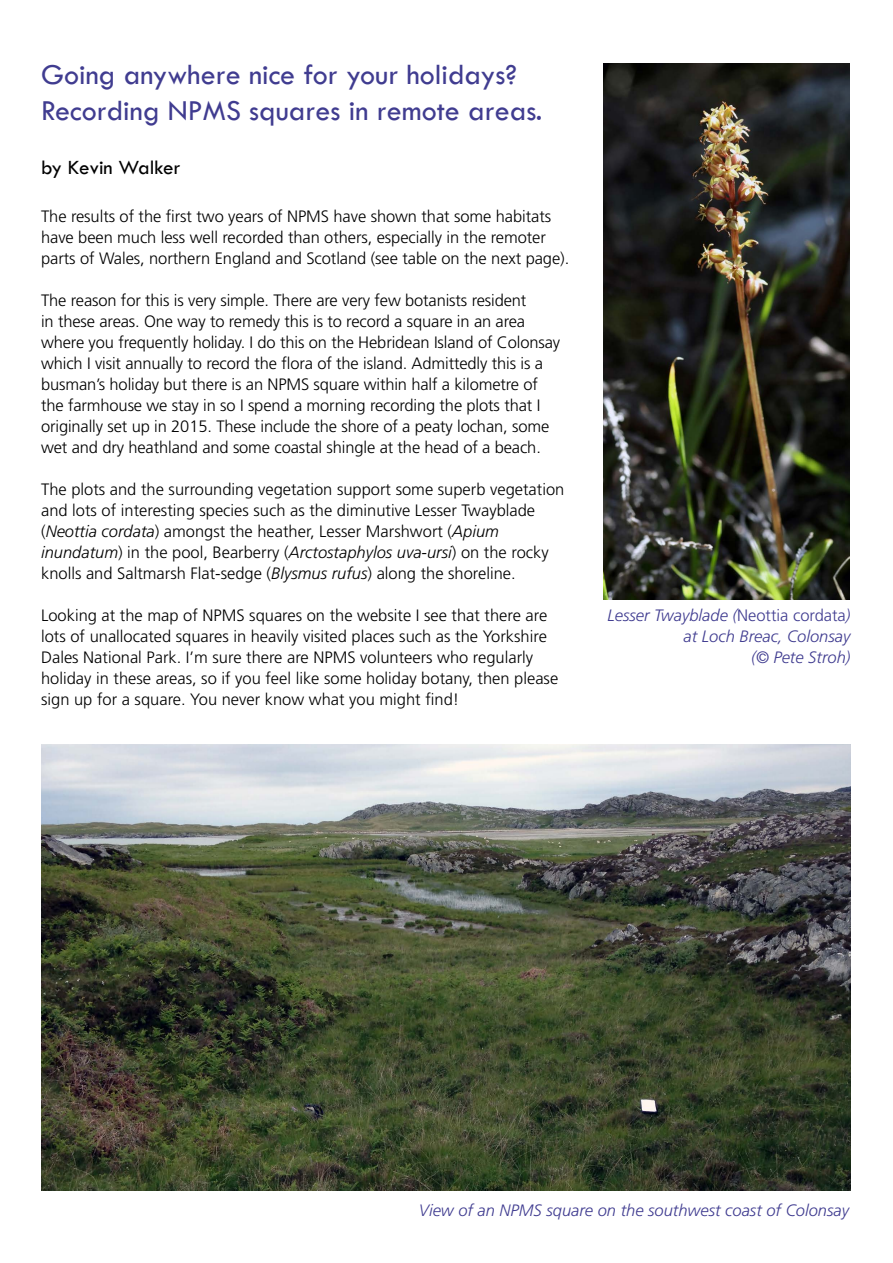
<style>
.page{position:relative;width:893px;height:1263px;background:#fff}
.page>*{position:absolute;margin:0;border:0;box-sizing:border-box;transform-origin:0 0}
.t1{font:30px/36px "Tw Cen";color:#403c90}
.t2{font:21px "Tw Cen";color:#000}
.t3{font:300 16.5px/21px "Frutiger LT Std";letter-spacing:-.005em;color:#000}
.t4{font:italic 300 16.5px/21px "Frutiger LT Std";color:#403c90;text-align:right}
.s1{font-style:italic}
.s2{font-style:normal}
</style>
<div class="page">
<img style="left:41px;top:744px;width:809px;height:447px">
<img style="left:604px;top:64px;width:245px;height:536px">
<h1 class="t1" style="left:41px;top:57px;width:503px">Going anywhere nice for your holidays?<br>Recording NPMS squares in remote areas.</h1>
<p class="t2" style="left:41px;top:155px;width:141px">by Kevin Walker</p>
<p class="t3" style="left:41px;top:206px;width:530px">The results of the first two years of NPMS have shown that some habitats have been much less well recorded than others, especially in the remoter parts of Wales, northern England and Scotland (see table on the next page).</p>
<p class="t3" style="left:41px;top:290px;width:521px">The reason for this is very simple. There are very few botanists resident<br>in these areas. One way to remedy this is to record a square in an area where you frequently holiday. I do this on the Hebridean Island of Colonsay which I visit annually to record the flora of the island. Admittedly this is a busman’s holiday but there is an NPMS square within half a kilometre of the farmhouse we stay in so I spend a morning recording the plots that I originally set up in 2015. These include the shore of a peaty lochan, some wet and dry heathland and some coastal shingle at the head of a beach.</p>
<p class="t3" style="left:41px;top:479px;width:525px">The plots and the surrounding vegetation support some superb vegetation and lots of interesting species such as the diminutive Lesser Twayblade (<span class="s1">Neottia cordata</span>) amongst the heather, Lesser Marshwort (<span class="s1">Apium inundatum</span>) in the pool, Bearberry (<span class="s1">Arctostaphylos uva-ursi</span>) on the rocky knolls and Saltmarsh Flat-sedge (<span class="s1">Blysmus rufus</span>) along the shoreline.</p>
<p class="t3" style="left:41px;top:605px;width:519px">Looking at the map of NPMS squares on the website I see that there are lots of unallocated squares in heavily visited places such as the Yorkshire Dales National Park. I’m sure there are NPMS volunteers who regularly holiday in these areas, so if you feel like some holiday botany, then please sign up for a square. You never know what you might find!</p>
<p class="t4" style="left:607px;top:605px;width:244px">Lesser Twayblade (<span class="s2">Neottia cordata</span>) at Loch Breac, Colonsay<br>(© Pete Stroh)</p>
<p class="t4" style="left:419px;top:1200px;width:432px">View of an NPMS square on the southwest coast of Colonsay</p>
</div>
